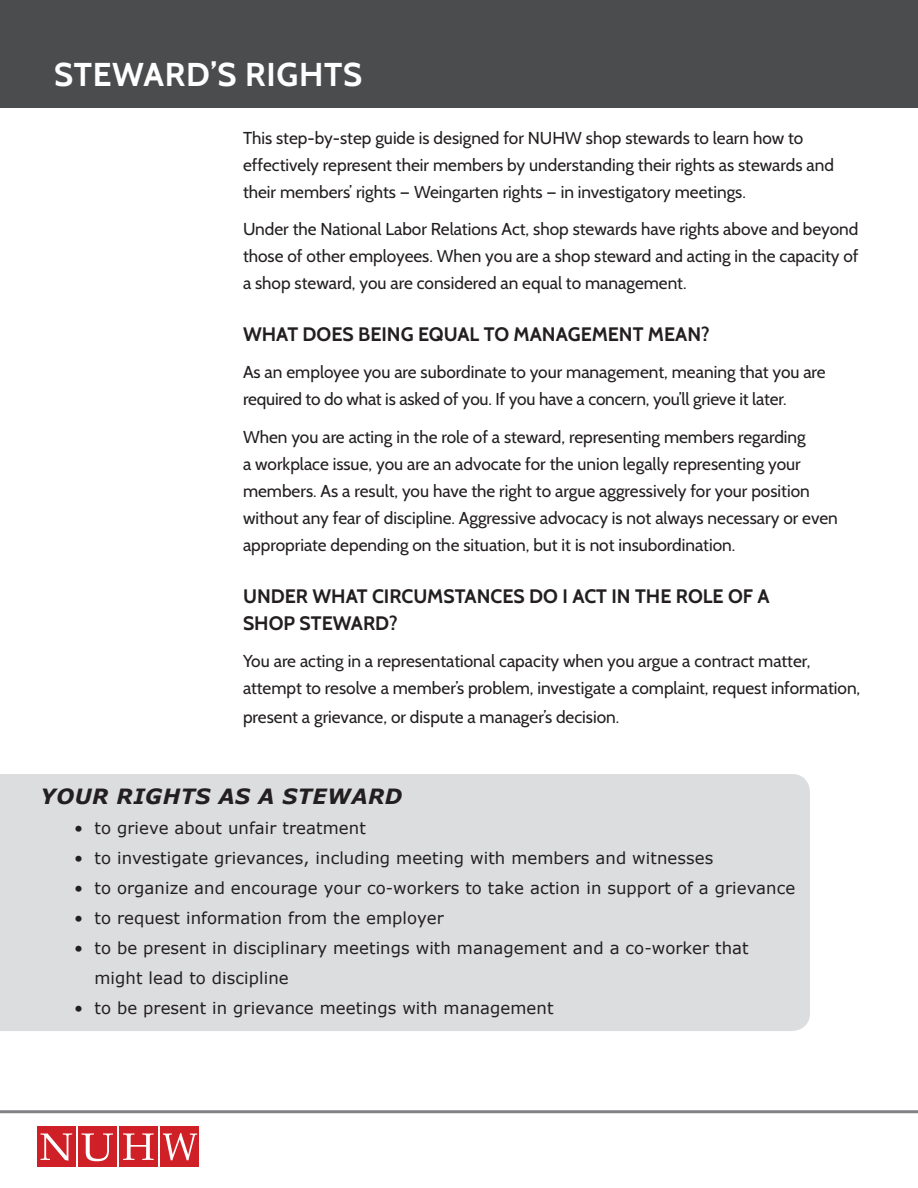
<style>
.page{position:relative;width:918px;height:1188px;background:#fff}
.page>*{position:absolute;margin:0;border:0;box-sizing:border-box;transform-origin:0 0}
.t1{font:700 33px "Cabin";letter-spacing:.02em;color:#fff}
.t2{font:italic 700 21px "Verdana";letter-spacing:.02em;color:#231f20}
.t3{font:700 19.5px/27px "Cabin";color:#231f20}
.t4{font:17.25px/27px "Cabin";color:#231f20}
.t5{font:16.5px/30px "Verdana";letter-spacing:.005em;color:#231f20}
</style>
<div class="page">
<div style="left:0;top:0;width:918px;height:108px;background:#4b4c4d"></div>
<hr style="left:0;top:1110px;width:918px;height:3px;background:#808285">
<div style="left:0;top:774px;width:810px;height:257px;background:#dcdddf"></div>
<div style="left:160px;top:1127px;width:39px;height:40px;background:#cf2027"></div>
<div style="left:119px;top:1127px;width:39px;height:40px;background:#cf2027"></div>
<div style="left:78px;top:1127px;width:39px;height:40px;background:#cf2027"></div>
<div style="left:37px;top:1127px;width:38px;height:40px;background:#cf2027"></div>
<svg style="left:41px;top:1133px;width:31px;height:28px"></svg>
<svg style="left:82px;top:1133px;width:31px;height:28px"></svg>
<svg style="left:123px;top:1133px;width:31px;height:27px"></svg>
<svg style="left:163px;top:1133px;width:34px;height:27px"></svg>
<p class="t1" style="left:54px;top:54px;width:310px">STEWARD’S RIGHTS</p>
<p class="t4" style="left:243px;top:124px;width:592px">This step-by-step guide is designed for NUHW shop stewards to learn how to effectively represent their members by understanding their rights as stewards and their members’ rights — Weingarten rights — in investigatory meetings.</p>
<p class="t4" style="left:243px;top:216px;width:617px;text-align:justify">Under the National Labor Relations Act, shop stewards have rights above and beyond those of other employees. When you are a shop steward and acting in the capacity of a shop steward, you are considered an equal to management.</p>
<p class="t3" style="left:243px;top:320px;width:468px">WHAT DOES BEING EQUAL TO MANAGEMENT MEAN?</p>
<p class="t4" style="left:243px;top:359px;width:584px">As an employee you are subordinate to your management, meaning that you are required to do what is asked of you. If you have a concern, you’ll grieve it later.</p>
<p class="t4" style="left:243px;top:424px;width:596px">When you are acting in the role of a steward, representing members regarding<br>a workplace issue, you are an advocate for the union legally representing your members. As a result, you have the right to argue aggressively for your position without any fear of discipline. Aggressive advocacy is not always necessary or even appropriate depending on the situation, but it is not insubordination.</p>
<p class="t3" style="left:243px;top:582px;width:528px">UNDER WHAT CIRCUMSTANCES DO I ACT IN THE ROLE OF A<br>SHOP STEWARD?</p>
<p class="t4" style="left:243px;top:647px;width:619px;line-height:27.8px">You are acting in a representational capacity when you argue a contract matter, attempt to resolve a member’s problem, investigate a complaint, request information, present a grievance, or dispute a manager’s decision.</p>
<p class="t2" style="left:40px;top:782px;width:363px">YOUR RIGHTS AS A STEWARD</p>
<p class="t5" style="left:74px;top:813px;width:293px">• to grieve about unfair treatment</p>
<p class="t5" style="left:74px;top:843px;width:641px">• to investigate grievances, including meeting with members and witnesses</p>
<p class="t5" style="left:74px;top:873px;width:723px">• to organize and encourage your co-workers to take action in support of a grievance</p>
<p class="t5" style="left:74px;top:903px;width:371px">• to request information from the employer</p>
<p class="t5" style="left:94px;top:933px;width:656px;text-indent:-20px">• to be present in disciplinary meetings with management and a co-worker that might lead to discipline</p>
<p class="t5" style="left:74px;top:993px;width:481px">• to be present in grievance meetings with management</p>
</div>
